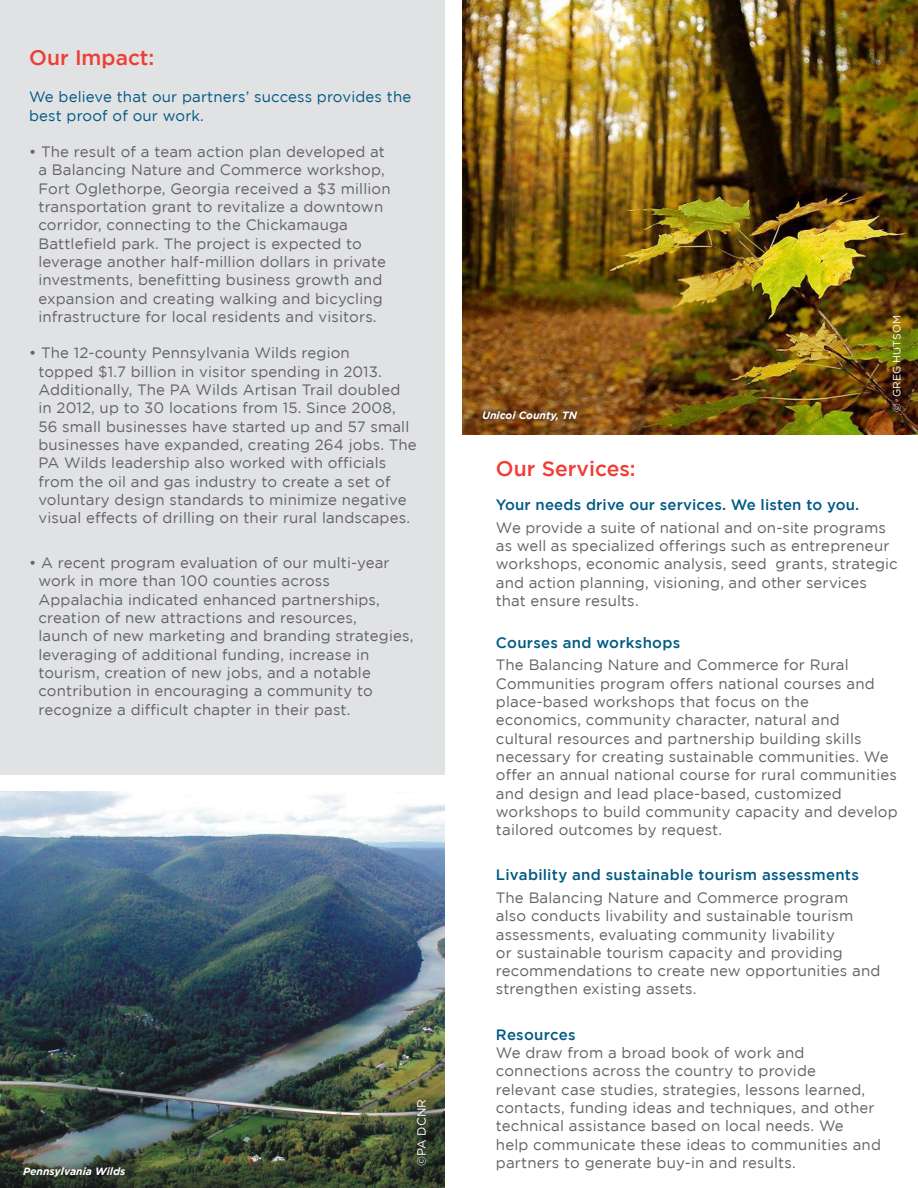
<style>
.page{position:relative;width:918px;height:1188px;background:#fff}
.page>*{position:absolute;margin:0;border:0;box-sizing:border-box;transform-origin:0 0}
.t1{font:500 21px "Gotham";color:#ee3e35}
.Contact_Information{font:15px/18.3px "Gotham";letter-spacing:.01em;color:#636366}
.Contact_Information-2{font:500 15px "Gotham";letter-spacing:.015em;color:#005983}
.t2{font:15px/18.3px "Gotham";letter-spacing:.01em;color:#005983}
.bodycopy{font:12px "Gotham";color:#fff}
.t3{font:italic 700 10.5px "Gotham";color:#fff}
.t4{font:10.5px "Gotham";color:#fff}
</style>
<div class="page">
<div style="left:0;top:0;width:444px;height:774px;background:#e1e2e4"></div>
<img style="left:0;top:792px;width:444px;height:396px">
<div style="left:409px;top:1092px;width:25px;height:81px;background:#231f20;opacity:.75"></div>
<div style="left:16px;top:1159px;width:117px;height:25px;background:#231f20;opacity:.75"></div>
<img style="left:462px;top:0;width:456px;height:434px">
<div style="left:475px;top:404px;width:110px;height:24px;background:#231f20;opacity:.75"></div>
<div style="left:895px;top:318px;width:22px;height:110px;background:#231f20;opacity:.75"></div>
<p class="t1" style="left:29px;top:45px;width:127px">Our Impact:</p>
<p class="t2" style="left:29px;top:88px;width:384px">We believe that our partners’ success provides the best proof of our work.</p>
<p class="Contact_Information" style="left:38px;top:142px;width:354px;text-indent:-9px">• The result of a team action plan developed at a Balancing Nature and Commerce workshop, Fort Oglethorpe, Georgia received a $3 million transportation grant to revitalize a downtown corridor, connecting to the Chickamauga Battlefield park. The project is expected to leverage another half-million dollars in private investments, benefitting business growth and expansion and creating walking and bicycling infrastructure for local residents and visitors.</p>
<p class="Contact_Information" style="left:38px;top:344px;width:380px;text-indent:-9px">• The 12-county Pennsylvania Wilds region<br>topped $1.7 billion in visitor spending in 2013.<br>Additionally, The PA Wilds Artisan Trail doubled in 2012, up to 30 locations from 15. Since 2008, 56 small businesses have started up and 57 small businesses have expanded, creating 264 jobs. The PA Wilds leadership also worked with officials from the oil and gas industry to create a set of voluntary design standards to minimize negative visual effects of drilling on their rural landscapes.</p>
<p class="Contact_Information" style="left:38px;top:553px;width:353px;text-indent:-9px">• A recent program evaluation of our multi-year work in more than 100 counties across Appalachia indicated enhanced partnerships, creation of new attractions and resources,</p>
<p class="Contact_Information" style="left:38px;top:627px;width:377px">launch of new marketing and branding strategies, leveraging of additional funding, increase in tourism, creation of new jobs, and a notable contribution in encouraging a community to recognize a difficult chapter in their past.</p>
<p class="t3" style="left:23px;top:1165px;width:104px">Pennsylvania Wilds</p>
<p class="bodycopy" style="left:415px;top:1166px;width:68px;rotate:-90deg">©PA DCNR</p>
<p class="t3" style="left:482px;top:409px;width:96px">Unicoi County, TN</p>
<p class="t4" style="left:891px;top:412px;width:98px;rotate:-90deg">© GREG HUTSOM</p>
<p class="t1" style="left:496px;top:456px;width:141px">Our Services:</p>
<p class="Contact_Information-2" style="left:496px;top:496px;width:365px">Your needs drive our services. We listen to you.</p>
<p class="Contact_Information" style="left:496px;top:518px;width:403px">We provide a suite of national and on-site programs as well as specialized offerings such as entrepreneur workshops, economic analysis, seed grants, strategic and action planning, visioning, and other services that ensure results.</p>
<p class="Contact_Information-2" style="left:496px;top:634px;width:186px">Courses and workshops</p>
<p class="Contact_Information" style="left:496px;top:656px;width:354px">The Balancing Nature and Commerce for Rural</p>
<p class="Contact_Information" style="left:496px;top:674px;width:380px">Communities program offers national courses and</p>
<p class="Contact_Information" style="left:496px;top:692px;width:345px">place-based workshops that focus on the economics, community character, natural and</p>
<p class="Contact_Information" style="left:496px;top:729px;width:367px">cultural resources and partnership building skills</p>
<p class="Contact_Information" style="left:496px;top:747px;width:394px">necessary for creating sustainable communities. We</p>
<p class="Contact_Information" style="left:496px;top:766px;width:403px">offer an annual national course for rural communities and design and lead place-based, customized workshops to build community capacity and develop tailored outcomes by request.</p>
<p class="Contact_Information-2" style="left:496px;top:867px;width:365px">Livability and sustainable tourism assessments</p>
<p class="Contact_Information" style="left:496px;top:888px;width:354px">The Balancing Nature and Commerce program</p>
<p class="Contact_Information" style="left:496px;top:907px;width:359px">also conducts livability and sustainable tourism</p>
<p class="Contact_Information" style="left:496px;top:925px;width:340px">assessments, evaluating community livability</p>
<p class="Contact_Information" style="left:496px;top:943px;width:348px">or sustainable tourism capacity and providing</p>
<p class="Contact_Information" style="left:496px;top:962px;width:386px">recommendations to create new opportunities and</p>
<p class="Contact_Information" style="left:496px;top:980px;width:202px">strengthen existing assets.</p>
<p class="Contact_Information-2" style="left:496px;top:1026px;width:81px">Resources</p>
<p class="Contact_Information" style="left:496px;top:1043px;width:310px">We draw from a broad book of work and</p>
<p class="Contact_Information" style="left:496px;top:1062px;width:322px">connections across the country to provide</p>
<p class="Contact_Information" style="left:496px;top:1080px;width:371px">relevant case studies, strategies, lessons learned,</p>
<p class="Contact_Information" style="left:496px;top:1098px;width:380px">contacts, funding ideas and techniques, and other</p>
<p class="Contact_Information" style="left:496px;top:1117px;width:349px">technical assistance based on local needs. We</p>
<p class="Contact_Information" style="left:496px;top:1135px;width:387px">help communicate these ideas to communities and</p>
<p class="Contact_Information" style="left:496px;top:1153px;width:301px">partners to generate buy-in and results.</p>
</div>
